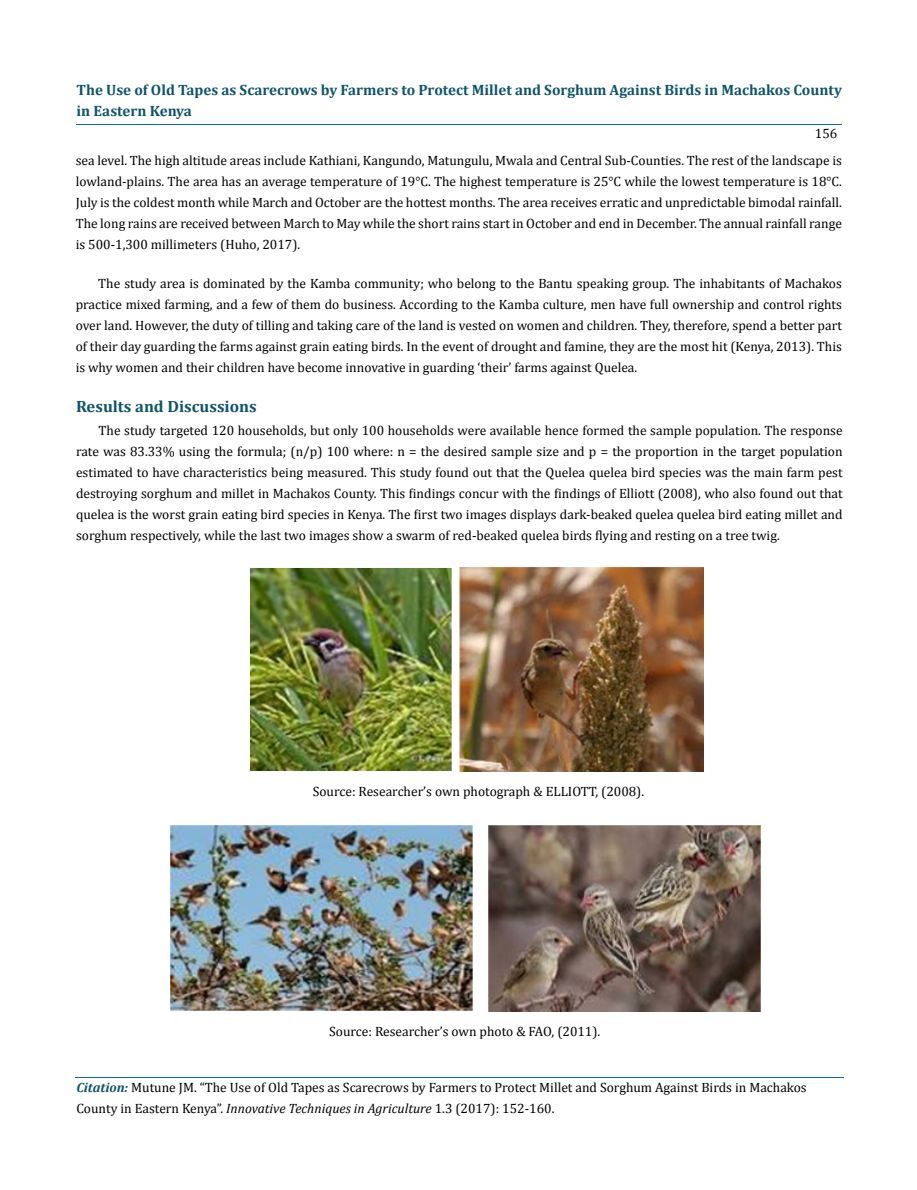
<style>
.page{position:relative;width:917px;height:1190px;background:#fff}
.page>*{position:absolute;margin:0;border:0;box-sizing:border-box;transform-origin:0 0}
.t1{font:700 16.35px "Cambria";color:#0e546a}
.t2{font:700 15px/21px "Cambria";color:#0e546a}
.t3{font:13.5px/21px "Cambria";color:#000;text-align:justify}
.s1{font-weight:700;font-style:italic;font-size:13.35px;color:#0e546a}
.s2{font-style:italic}
</style>
<div class="page">
<hr style="left:76px;top:124px;width:765px;height:1px;background:#0d66b1">
<hr style="left:75px;top:1077px;width:768px;height:1px;background:#0d66b1">
<img style="left:249px;top:567px;width:454px;height:205px">
<img style="left:170px;top:824px;width:591px;height:187px">
<p class="t2" style="left:77px;top:79px;width:767px">The Use of Old Tapes as Scarecrows by Farmers to Protect Millet and Sorghum Against Birds in Machakos County in Eastern Kenya</p>
<p class="t3" style="left:814px;top:123px;width:24px">156</p>
<p class="t3" style="left:76px;top:150px;width:767px">sea level. The high altitude areas include Kathiani, Kangundo, Matungulu, Mwala and Central Sub-Counties. The rest of the landscape is lowland-plains. The area has an average temperature of 19°C. The highest temperature is 25°C while the lowest temperature is 18°C.<br>July is the coldest month while March and October are the hottest months. The area receives erratic and unpredictable bimodal rainfall.<br>The long rains are received between March to May while the short rains start in October and end in December. The annual rainfall range is 500-1,300 millimeters (Huho, 2017).</p>
<p class="t3" style="left:76px;top:273px;width:767px;text-indent:23px">The study area is dominated by the Kamba community; who belong to the Bantu speaking group. The inhabitants of Machakos practice mixed farming, and a few of them do business. According to the Kamba culture, men have full ownership and control rights over land. However, the duty of tilling and taking care of the land is vested on women and children. They, therefore, spend a better part of their day guarding the farms against grain eating birds. In the event of drought and famine, they are the most hit (Kenya, 2013). This is why women and their children have become innovative in guarding ‘their’ farms against Quelea.</p>
<p class="t1" style="left:76px;top:396px;width:182px">Results and Discussions</p>
<p class="t3" style="left:76px;top:420px;width:768px;text-indent:23px">The study targeted 120 households, but only 100 households were available hence formed the sample population. The response rate was 83.33% using the formula; (n/p) 100 where: n = the desired sample size and p = the proportion in the target population estimated to have characteristics being measured. This study found out that the Quelea quelea bird species was the main farm pest destroying sorghum and millet in Machakos County. This findings concur with the findings of Elliott (2008), who also found out that quelea is the worst grain eating bird species in Kenya. The first two images displays dark-beaked quelea quelea bird eating millet and sorghum respectively, while the last two images show a swarm of red-beaked quelea birds flying and resting on a tree twig.</p>
<p class="t3" style="left:313px;top:781px;width:333px">Source: Researcher’s own photograph &amp; ELLIOTT, (2008).</p>
<p class="t3" style="left:329px;top:1021px;width:272px">Source: Researcher’s own photo &amp; FAO, (2011).</p>
<p class="t3" style="left:76px;top:1076px;width:732px"><span class="s1">Citation:</span> Mutune JM. “The Use of Old Tapes as Scarecrows by Farmers to Protect Millet and Sorghum Against Birds in Machakos<br>County in Eastern Kenya”. <span class="s2">Innovative Techniques in Agriculture</span> 1.3 (2017): 152-160.</p>
</div>
